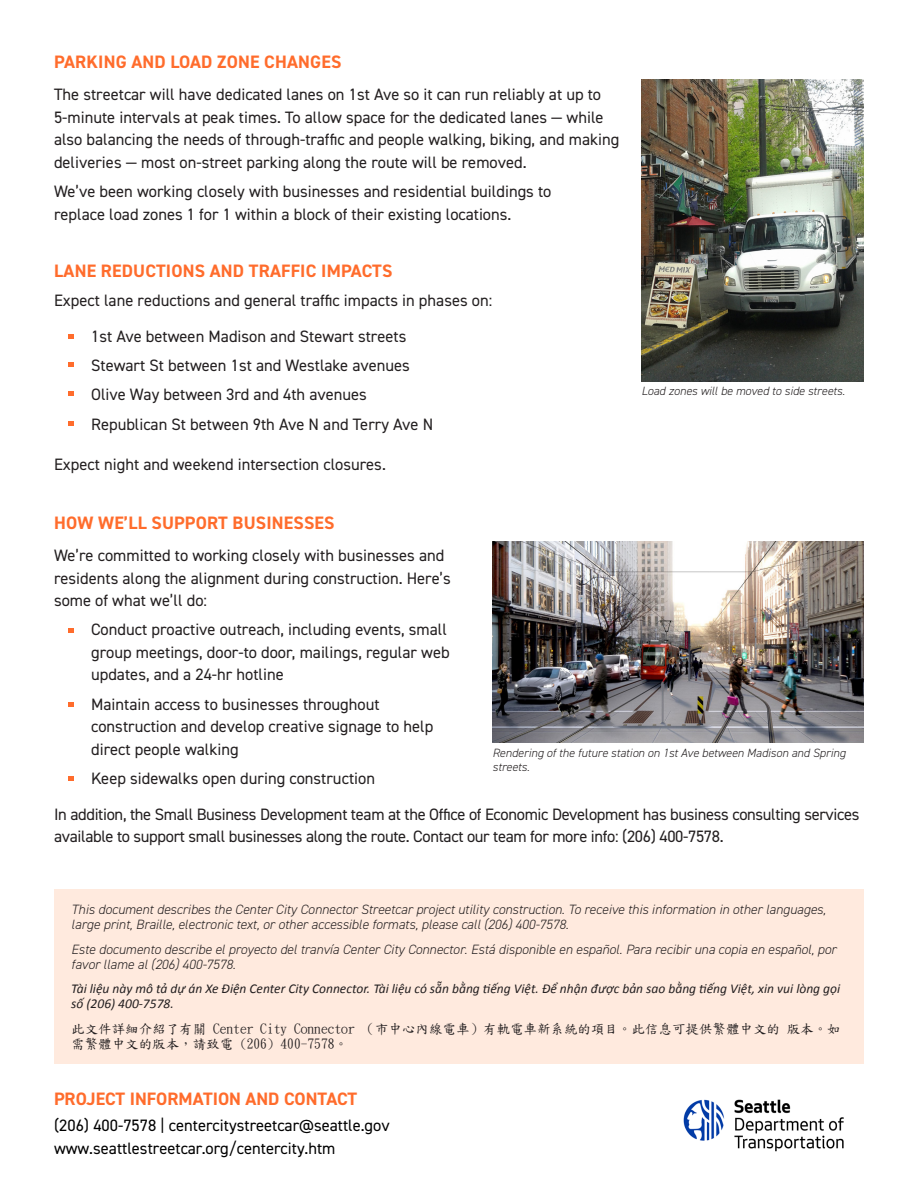
<style>
.page{position:relative;width:918px;height:1188px;background:#fff}
.page>*{position:absolute;margin:0;border:0;box-sizing:border-box;transform-origin:0 0}
.Text{font:700 18px "DIN2014";letter-spacing:.01em;color:#ff6c2c}
.Body{font:700 18px "DIN2014";color:#ff6c2c}
.Text-2{font:16.5px/22.5px "DIN2014";color:#231f20}
.Text-3{font:16.5px/22.5px "DIN2014";letter-spacing:-.02em;color:#231f20}
.t1{font:16.5px "DIN2014";color:#000}
.Body-2{font:italic 300 13.5px/15px "DIN2014";color:#231f20}
.Body-3{font:italic 13.5px/15px "Calibri";color:#231f20}
.Body-4{font:13.5px/15px "DF Kai Shu SB Estd BF";color:#231f20}
.Translation{font:italic 300 12px/13.5px "DIN2014";color:#231f20}
</style>
<div class="page">
<svg style="left:68px;top:334px;width:6px;height:5px"></svg>
<svg style="left:68px;top:391px;width:6px;height:5px"></svg>
<svg style="left:68px;top:362px;width:6px;height:5px"></svg>
<img style="left:683px;top:1099px;width:161px;height:53px">
<div style="left:54px;top:890px;width:810px;height:174px;background:#ffeade"></div>
<img style="left:492px;top:542px;width:372px;height:201px">
<img style="left:642px;top:79px;width:222px;height:303px">
<svg style="left:68px;top:628px;width:6px;height:5px"></svg>
<svg style="left:68px;top:702px;width:6px;height:5px"></svg>
<svg style="left:68px;top:776px;width:6px;height:5px"></svg>
<svg style="left:68px;top:421px;width:6px;height:5px"></svg>
<p class="Text" style="left:54px;top:50px;width:289px">PARKING AND LOAD ZONE CHANGES</p>
<p class="Text-2" style="left:54px;top:83px;width:567px">The streetcar will have dedicated lanes on 1st Ave so it can run reliably at up to 5-minute intervals at peak times. To allow space for the dedicated lanes — while also balancing the needs of through-traffic and people walking, biking, and making deliveries — most on-street parking along the route will be removed.</p>
<p class="Text-2" style="left:54px;top:180px;width:499px">We’ve been working closely with businesses and residential buildings to replace load zones 1 for 1 within a block of their existing locations.</p>
<p class="Text" style="left:54px;top:258px;width:340px">LANE REDUCTIONS AND TRAFFIC IMPACTS</p>
<p class="Text-2" style="left:54px;top:289px;width:440px">Expect lane reductions and general traffic impacts in phases on:</p>
<p class="Text-2" style="left:91px;top:325px;width:317px">1st Ave between Madison and Stewart streets</p>
<p class="Text-2" style="left:91px;top:354px;width:320px">Stewart St between 1st and Westlake avenues</p>
<p class="Text-2" style="left:91px;top:383px;width:277px">Olive Way between 3rd and 4th avenues</p>
<p class="Text-2" style="left:91px;top:412px;width:344px">Republican St between 9th Ave N and Terry Ave N</p>
<p class="Text-2" style="left:54px;top:453px;width:333px">Expect night and weekend intersection closures.</p>
<p class="Translation" style="left:642px;top:385px;width:205px">Load zones will be moved to side streets.</p>
<p class="Text" style="left:54px;top:511px;width:282px">HOW WE’LL SUPPORT BUSINESSES</p>
<p class="Text-2" style="left:54px;top:544px;width:399px">We’re committed to working closely with businesses and residents along the alignment during construction. Here’s some of what we’ll do:</p>
<p class="Text-2" style="left:91px;top:618px;width:360px">Conduct proactive outreach, including events, small group meetings, door-to door, mailings, regular web updates, and a 24-hr hotline</p>
<p class="Text-2" style="left:91px;top:692px;width:344px">Maintain access to businesses throughout construction and develop creative signage to help direct people walking</p>
<p class="Text-2" style="left:91px;top:767px;width:285px">Keep sidewalks open during construction</p>
<p class="Text-3" style="left:54px;top:803px;width:807px">In addition, the Small Business Development team at the Office of Economic Development has business consulting services available to support small businesses along the route. Contact our team for more info: (206) 400-7578.</p>
<p class="Translation" style="left:492px;top:746px;width:355px">Rendering of the future station on 1st Ave between Madison and Spring streets.</p>
<p class="Body-2" style="left:71px;top:902px;width:756px">This document describes the Center City Connector Streetcar project utility construction. To receive this information in other languages, large print, Braille, electronic text, or other accessible formats, please call (206) 400-7578.</p>
<p class="Body-2" style="left:71px;top:941px;width:767px">Este documento describe el proyecto del tranvía Center City Connector. Está disponible en español. Para recibir una copia en español, por favor llame al (206) 400-7578.</p>
<p class="Body-3" style="left:71px;top:981px;width:770px">Tài liệu này mô tả dự án Xe Điện Center City Connector. Tài liệu có sẵn bằng tiếng Việt. Để nhận được bản sao bằng tiếng Việt, xin vui lòng gọi số (206) 400-7578.</p>
<p class="Body-4" style="left:71px;top:1022px;width:771px">此文件詳細介紹了有關 Center City Connector （市中心內線電車）有軌電車新系統的項目。此信息可提供繁體中文的 版本。如需繁體中文的版本，請致電 (206) 400-7578。</p>
<p class="Body" style="left:54px;top:1086px;width:305px">PROJECT INFORMATION AND CONTACT</p>
<p class="t1" style="left:54px;top:1115px;width:337px">(206) 400-7578 | centercitystreetcar@seattle.gov</p>
<p class="t1" style="left:54px;top:1138px;width:283px">www.seattlestreetcar.org/centercity.htm</p>
</div>
